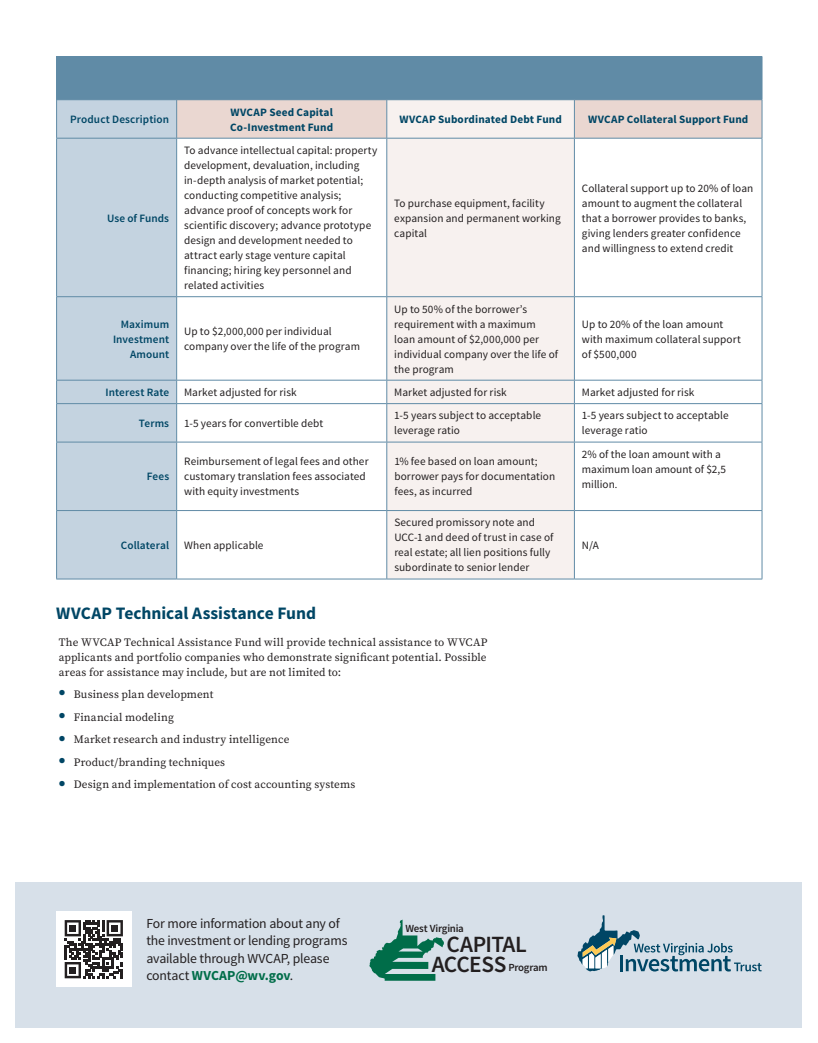
<style>
.page{position:relative;width:818px;height:1043px;background:#fff}
.page>*{position:absolute;margin:0;border:0;box-sizing:border-box;transform-origin:0 0}
.t1{font:600 23.25px "Source Sans Pro";letter-spacing:-.02em;color:#231f20}
.t2{font:700 17.5px "Source Sans Pro";letter-spacing:-.005em;color:#004665}
.t3{font:13.75px/17.5px "Source Sans Pro";letter-spacing:-.015em;color:#231f20}
.t4{font:11.25px/15px "Source Sans Pro";letter-spacing:.005em;color:#231f20}
.t5{font:11.25px/15px "Source Serif Pro";letter-spacing:.01em;color:#231f20;text-align:justify}
.t6{font:700 11.25px/15px "Source Sans Pro";letter-spacing:.01em;color:#004665}
.t7{font:600 11.25px/15px "Source Sans Pro";letter-spacing:.01em;color:#004665;text-align:right}
.t8{font:600 10.88px "Source Sans Pro";letter-spacing:-.025em;color:#231f20}
.s1{font-family:"Minion Pro"}
.s2{font-weight:700;font-size:20px;color:#004665}
.s3{font-weight:700;color:#006d49}
.s4{font-size:23.25px}
</style>
<div class="page">
<div style="left:57px;top:57px;width:705px;height:43px;background:#608ba6"></div>
<svg style="left:57px;top:100px;width:119px;height:478px;background:#c3d2df"></svg>
<div style="left:177px;top:100px;width:584px;height:38px;background:#ead7d1"></div>
<svg style="left:387px;top:100px;width:187px;height:478px;fill:#f7f1ef"></svg>
<hr style="left:56px;top:56px;width:121px;height:1px;background:#608ba6">
<hr style="left:56px;top:57px;width:1px;height:42px;background:#608ba6">
<hr style="left:177px;top:56px;width:210px;height:1px;background:#608ba6">
<hr style="left:387px;top:56px;width:187px;height:1px;background:#608ba6">
<hr style="left:574px;top:56px;width:188px;height:1px;background:#608ba6">
<hr style="left:56px;top:138px;width:1px;height:158px;background:#608ba6">
<hr style="left:176px;top:138px;width:1px;height:158px;background:#608ba6">
<hr style="left:386px;top:138px;width:1px;height:158px;background:#608ba6">
<hr style="left:574px;top:138px;width:1px;height:158px;background:#608ba6">
<hr style="left:761px;top:138px;width:1px;height:158px;background:#608ba6">
<hr style="left:56px;top:296px;width:121px;height:1px;background:#608ba6">
<hr style="left:56px;top:297px;width:1px;height:83px;background:#608ba6">
<hr style="left:177px;top:296px;width:210px;height:1px;background:#608ba6">
<hr style="left:176px;top:297px;width:1px;height:83px;background:#608ba6">
<hr style="left:387px;top:296px;width:187px;height:1px;background:#608ba6">
<hr style="left:386px;top:297px;width:1px;height:83px;background:#608ba6">
<hr style="left:574px;top:296px;width:188px;height:1px;background:#608ba6">
<hr style="left:574px;top:297px;width:1px;height:83px;background:#608ba6">
<hr style="left:761px;top:297px;width:1px;height:83px;background:#608ba6">
<hr style="left:56px;top:380px;width:121px;height:1px;background:#608ba6">
<svg style="left:56px;top:380px;width:1px;height:23px"></svg>
<hr style="left:177px;top:380px;width:210px;height:1px;background:#608ba6">
<svg style="left:176px;top:380px;width:1px;height:23px"></svg>
<hr style="left:387px;top:380px;width:187px;height:1px;background:#608ba6">
<svg style="left:386px;top:380px;width:1px;height:23px"></svg>
<hr style="left:574px;top:380px;width:188px;height:1px;background:#608ba6">
<svg style="left:574px;top:380px;width:1px;height:23px"></svg>
<svg style="left:761px;top:380px;width:1px;height:23px"></svg>
<hr style="left:56px;top:403px;width:121px;height:1px;background:#608ba6">
<hr style="left:56px;top:404px;width:1px;height:38px;background:#608ba6">
<hr style="left:177px;top:403px;width:210px;height:1px;background:#608ba6">
<hr style="left:176px;top:404px;width:1px;height:38px;background:#608ba6">
<hr style="left:387px;top:403px;width:187px;height:1px;background:#608ba6">
<hr style="left:386px;top:404px;width:1px;height:38px;background:#608ba6">
<hr style="left:574px;top:403px;width:188px;height:1px;background:#608ba6">
<hr style="left:574px;top:404px;width:1px;height:38px;background:#608ba6">
<hr style="left:761px;top:404px;width:1px;height:38px;background:#608ba6">
<hr style="left:56px;top:442px;width:121px;height:1px;background:#608ba6">
<hr style="left:56px;top:442px;width:1px;height:68px;background:#608ba6">
<hr style="left:177px;top:442px;width:210px;height:1px;background:#608ba6">
<hr style="left:176px;top:442px;width:1px;height:68px;background:#608ba6">
<hr style="left:387px;top:442px;width:187px;height:1px;background:#608ba6">
<hr style="left:386px;top:442px;width:1px;height:68px;background:#608ba6">
<hr style="left:574px;top:442px;width:188px;height:1px;background:#608ba6">
<hr style="left:574px;top:442px;width:1px;height:68px;background:#608ba6">
<hr style="left:761px;top:442px;width:1px;height:68px;background:#608ba6">
<hr style="left:56px;top:510px;width:121px;height:1px;background:#608ba6">
<hr style="left:56px;top:511px;width:1px;height:67px;background:#608ba6">
<hr style="left:177px;top:510px;width:210px;height:1px;background:#608ba6">
<hr style="left:176px;top:511px;width:1px;height:67px;background:#608ba6">
<hr style="left:387px;top:510px;width:187px;height:1px;background:#608ba6">
<hr style="left:386px;top:511px;width:1px;height:67px;background:#608ba6">
<hr style="left:574px;top:510px;width:188px;height:1px;background:#608ba6">
<hr style="left:574px;top:511px;width:1px;height:67px;background:#608ba6">
<hr style="left:761px;top:511px;width:1px;height:67px;background:#608ba6">
<hr style="left:56px;top:578px;width:121px;height:1px;background:#608ba6">
<hr style="left:177px;top:578px;width:210px;height:1px;background:#608ba6">
<hr style="left:387px;top:578px;width:187px;height:1px;background:#608ba6">
<hr style="left:574px;top:578px;width:188px;height:1px;background:#608ba6">
<hr style="left:56px;top:99px;width:121px;height:1px;background:#608ba6">
<hr style="left:56px;top:100px;width:1px;height:38px;background:#608ba6">
<hr style="left:176px;top:100px;width:1px;height:38px;background:#608ba6">
<hr style="left:386px;top:100px;width:1px;height:38px;background:#608ba6">
<hr style="left:574px;top:100px;width:1px;height:38px;background:#608ba6">
<hr style="left:761px;top:100px;width:1px;height:38px;background:#608ba6">
<hr style="left:56px;top:138px;width:121px;height:1px;background:#608ba6">
<hr style="left:177px;top:138px;width:210px;height:1px;background:#608ba6">
<hr style="left:387px;top:138px;width:187px;height:1px;background:#608ba6">
<hr style="left:574px;top:138px;width:188px;height:1px;background:#608ba6">
<div style="left:16px;top:882px;width:786px;height:145px;background:#d7e0e9"></div>
<svg style="left:369px;top:919px;width:75px;height:61px"></svg>
<svg style="left:577px;top:915px;width:184px;height:56px"></svg>
<div style="left:56px;top:911px;width:75px;height:75px;background:#fff"></div>
<svg style="left:65px;top:920px;width:58px;height:58px"></svg>
<div style="left:69px;top:924px;width:7px;height:7px;background:#231f20"></div>
<div style="left:111px;top:924px;width:7px;height:7px;background:#231f20"></div>
<div style="left:69px;top:966px;width:7px;height:7px;background:#231f20"></div>
<p class="t7" style="left:70px;top:112px;width:100px">Product Description</p>
<p class="t6" style="left:230px;top:105px;width:104px">WVCAP Seed Capital<br>Co-Investment Fund</p>
<p class="t6" style="left:399px;top:112px;width:164px">WVCAP Subordinated Debt Fund</p>
<p class="t6" style="left:588px;top:112px;width:162px">WVCAP Collateral Support Fund</p>
<p class="t7" style="left:107px;top:211px;width:64px">Use of Funds</p>
<p class="t4" style="left:184px;top:143px;width:195px">To advance intellectual capital: property development, devaluation, including in-depth analysis of market potential; conducting competitive analysis; advance proof of concepts work for scientific discovery; advance prototype design and development needed to attract early stage venture capital financing; hiring key personnel and related activities</p>
<p class="t7" style="left:113px;top:317px;width:58px">Maximum<br>Investment<br>Amount</p>
<p class="t4" style="left:184px;top:324px;width:177px">Up to $2,000,000 per individual company over the life of the program</p>
<p class="t4" style="left:394px;top:195px;width:168px">To purchase equipment, facility expansion and permanent working capital</p>
<p class="t4" style="left:394px;top:301px;width:165px">Up to 50% of the borrower’s requirement with a maximum loan amount of $2,000,000 per individual company over the life of the program</p>
<p class="t4" style="left:582px;top:180px;width:173px">Collateral support up to 20% of loan amount to augment the collateral that a borrower provides to banks, giving lenders greater confidence and willingness to extend credit</p>
<p class="t4" style="left:582px;top:316px;width:160px">Up to 20% of the loan amount with maximum collateral support of $500,000</p>
<p class="t7" style="left:106px;top:385px;width:65px">Interest Rate</p>
<p class="t4" style="left:184px;top:385px;width:114px">Market adjusted for risk</p>
<p class="t4" style="left:394px;top:385px;width:114px">Market adjusted for risk</p>
<p class="t4" style="left:582px;top:385px;width:114px">Market adjusted for risk</p>
<p class="t7" style="left:139px;top:416px;width:32px">Terms</p>
<p class="t4" style="left:184px;top:416px;width:141px">1-5 years for convertible debt</p>
<p class="t4" style="left:394px;top:408px;width:148px">1-5 years subject to acceptable leverage ratio</p>
<p class="t4" style="left:582px;top:408px;width:148px">1-5 years subject to acceptable leverage ratio</p>
<p class="t7" style="left:147px;top:469px;width:24px">Fees</p>
<p class="t4" style="left:184px;top:454px;width:186px">Reimbursement of legal fees and other customary translation fees associated with equity investments</p>
<p class="t4" style="left:394px;top:454px;width:162px">1% fee based on loan amount; borrower pays for documentation fees, as incurred</p>
<p class="t4" style="left:582px;top:447px;width:145px">2% of the loan amount with a maximum loan amount of $2,5 million<span class="s1">.</span></p>
<p class="t7" style="left:121px;top:538px;width:50px">Collateral</p>
<p class="t4" style="left:184px;top:538px;width:81px">When applicable</p>
<p class="t4" style="left:394px;top:515px;width:161px">Secured promissory note and<br>UCC-1 and deed of trust in case of real estate; all lien positions fully subordinate to senior lender</p>
<h2 class="t2" style="left:56px;top:602px;width:261px">WVCAP Technical Assistance Fund</h2>
<p class="t5" style="left:59px;top:634px;width:430px">The WVCAP Technical Assistance Fund will provide technical assistance to WVCAP applicants and portfolio companies who demonstrate significant potential. Possible areas for assistance may include, but are not limited to:</p>
<p class="t5" style="left:59px;top:687px;width:156px"><span class="s2">•</span> Business plan development</p>
<p class="t5" style="left:59px;top:709px;width:117px"><span class="s2">•</span> Financial modeling</p>
<p class="t5" style="left:59px;top:732px;width:232px"><span class="s2">•</span> Market research and industry intelligence</p>
<p class="t5" style="left:59px;top:754px;width:168px"><span class="s2">•</span> Product/branding techniques</p>
<p class="t5" style="left:59px;top:777px;width:298px"><span class="s2">•</span> Design and implementation of cost accounting systems</p>
<p class="t4" style="left:582px;top:538px;width:18px">N/A</p>
<p class="t3" style="left:146px;top:914px;width:202px">For more information about any of the investment or lending programs available through WVCAP, please contact <span class="s3">WVCAP@wv.gov</span>.</p>
<p class="t8" style="left:405px;top:921px;width:60px">West Virginia</p>
<h1 class="t1" style="left:446px;top:928px;width:82px">CAPITAL</h1>
<p class="t8" style="left:431px;top:959px;width:118px"><span class="s4">ACCESS</span> Program</p>
</div>
